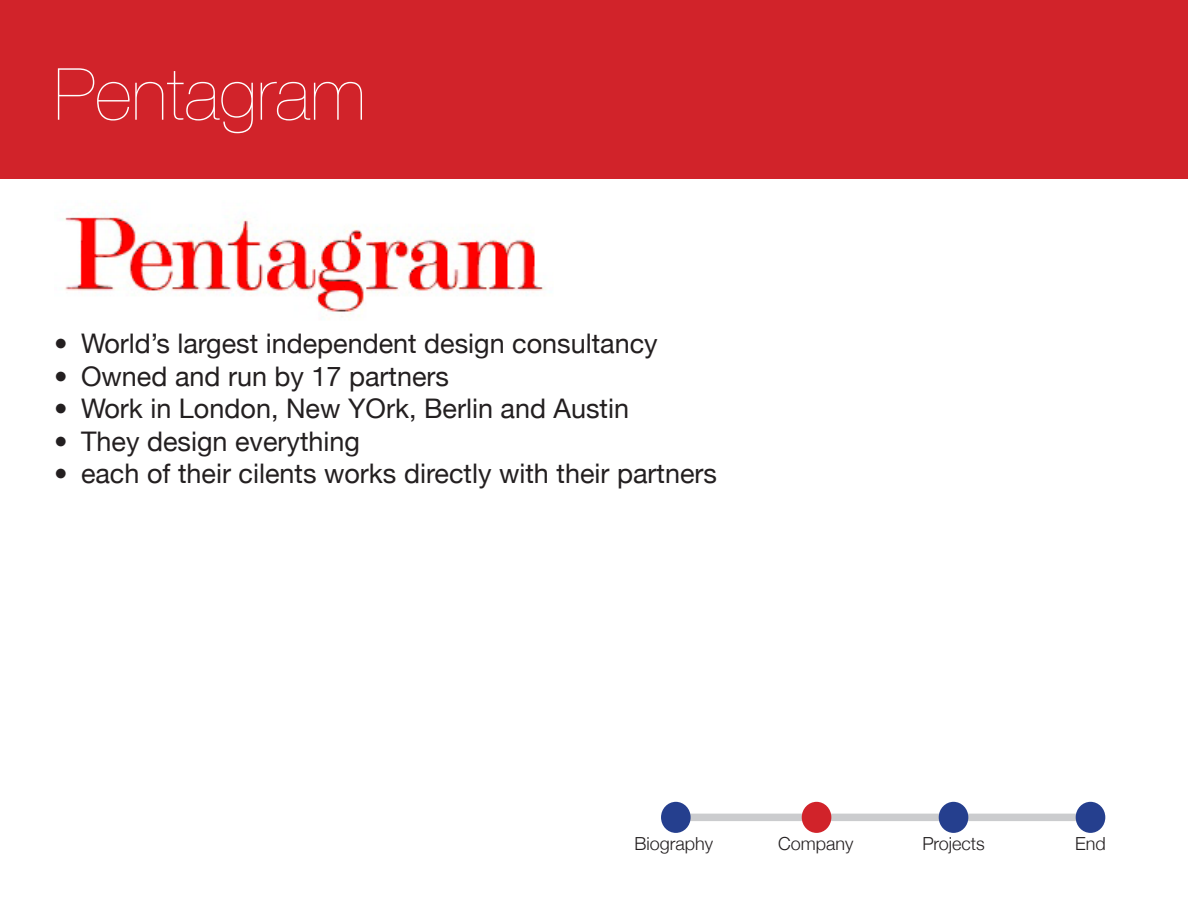
<style>
.page{position:relative;width:1188px;height:918px;background:#fff}
.page>*{position:absolute;margin:0;border:0;box-sizing:border-box;transform-origin:0 0}
.t1{font:200 72px "Helvetica Neue";color:#fff}
.t2{font:27px "Helvetica Neue";color:#231f20}
.t3{font:300 18px "Helvetica Neue";color:#231f20}
</style>
<div class="page">
<div style="left:0;top:0;width:1188px;height:179px;background:#d1232a"></div>
<div style="left:676px;top:814px;width:415px;height:7px;background:#cbccce"></div>
<div style="left:661px;top:802px;width:30px;height:31px;background:#253f8e;border-radius:50%"></div>
<div style="left:802px;top:802px;width:29px;height:31px;background:#d1232a;border-radius:50%"></div>
<div style="left:939px;top:802px;width:29px;height:31px;background:#253f8e;border-radius:50%"></div>
<div style="left:1076px;top:802px;width:29px;height:31px;background:#253f8e;border-radius:50%"></div>
<img style="left:64px;top:209px;width:482px;height:111px">
<p class="t1" style="left:54px;top:53px;width:313px">Pentagram</p>
<p class="t2" style="left:54px;top:328px;width:605px">• World’s largest independent design consultancy</p>
<p class="t2" style="left:54px;top:360px;width:397px">• Owned and run by 17 partners</p>
<p class="t2" style="left:54px;top:393px;width:577px">• Work in London, New YOrk, Berlin and Austin</p>
<p class="t2" style="left:54px;top:425px;width:308px">• They design everything</p>
<p class="t2" style="left:54px;top:457px;width:665px">• each of their cilents works directly with their partners</p>
<p class="t3" style="left:634px;top:833px;width:80px">Biography</p>
<p class="t3" style="left:778px;top:833px;width:77px">Company</p>
<p class="t3" style="left:922px;top:833px;width:64px">Projects</p>
<p class="t3" style="left:1075px;top:833px;width:32px">End</p>
</div>
